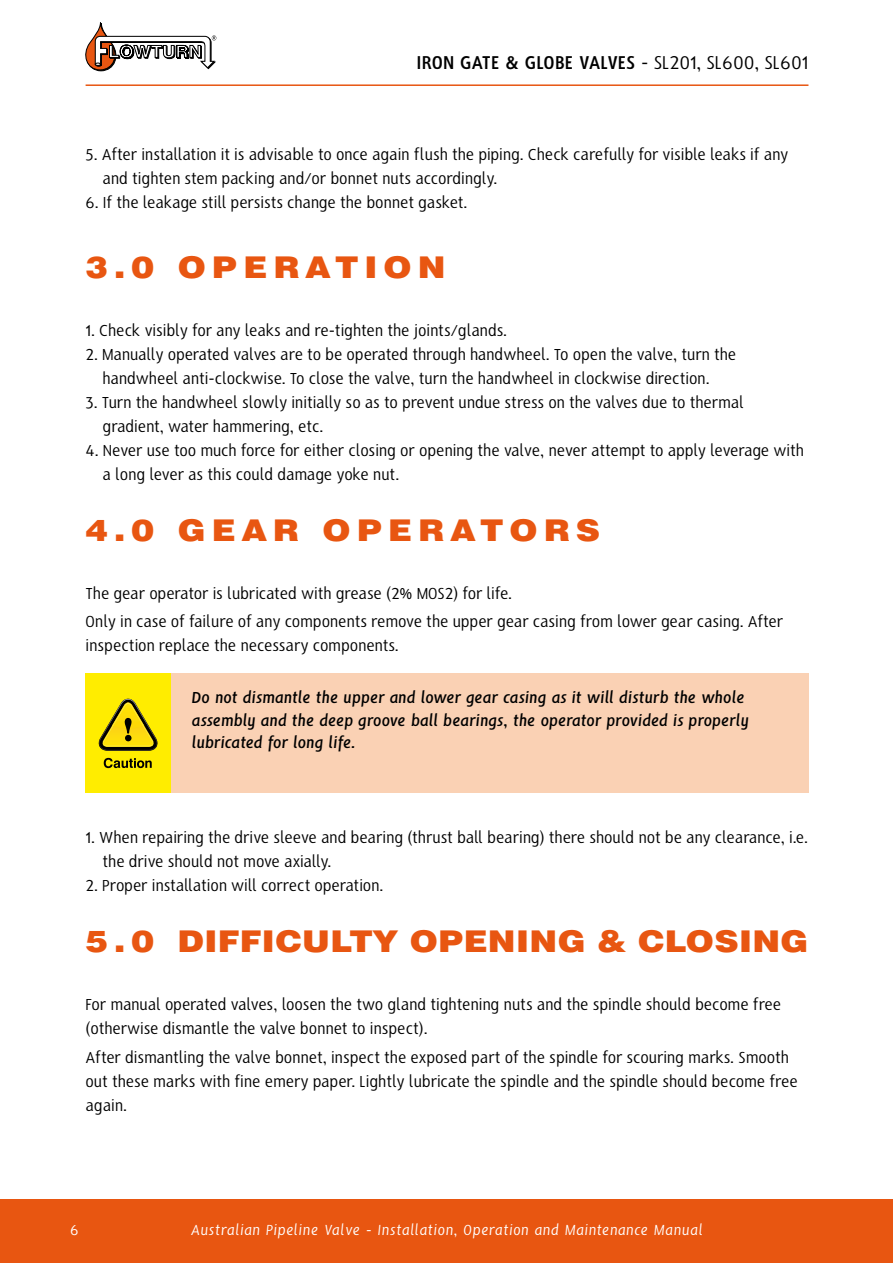
<style>
.page{position:relative;width:893px;height:1263px;background:#fff}
.page>*{position:absolute;margin:0;border:0;box-sizing:border-box;transform-origin:0 0}
.t1{font:900 30px "Swiss 721 BT";letter-spacing:.18em;color:#e85611;scale:1.14 1}
.t2{font:900 30px "Swiss 721 BT";letter-spacing:.01em;color:#e85611;scale:1.14 1}
.t3{font:700 21px "HS Sans";letter-spacing:-.01em;color:#000}
.t4{font:18px/24px "HS Sans";letter-spacing:-.005em;color:#000}
.t5{font:italic 700 18px/22.5px "HS Sans";color:#000}
.t6{font:italic 16.5px "HS Sans";letter-spacing:.035em;color:#fff}
.t7{font:16.5px "HS Sans";color:#fff}
.s1{font-weight:400}
</style>
<div class="page">
<div style="left:0;top:1199px;width:893px;height:64px;background:#e85611"></div>
<hr style="left:86px;top:84px;width:722px;height:2px;background:#e85611">
<svg style="left:86px;top:23px;width:130px;height:48px"></svg>
<div style="left:86px;top:673px;width:85px;height:119px;background:#ffed00"></div>
<svg style="left:99px;top:699px;width:58px;height:52px"></svg>
<svg style="left:104px;top:758px;width:48px;height:10px"></svg>
<div style="left:171px;top:673px;width:637px;height:119px;background:#fad1b4"></div>
<p class="t3" style="left:417px;top:51px;width:393px">IRON GATE &amp; GLOBE VALVES <span class="s1">- SL201, SL600, SL601</span></p>
<p class="t4" style="left:103px;top:143px;width:687px;text-indent:-17px">5. After installation it is advisable to once again flush the piping. Check carefully for visible leaks if any and tighten stem packing and/or bonnet nuts accordingly.</p>
<p class="t4" style="left:86px;top:191px;width:383px">6. If the leakage still persists change the bonnet gasket.</p>
<h1 class="t1" style="left:86px;top:249px;width:317px">3.0 OPERATION</h1>
<p class="t4" style="left:86px;top:319px;width:423px">1. Check visibly for any leaks and re-tighten the joints/glands.</p>
<p class="t4" style="left:86px;top:343px;width:652px;text-align:center">2. Manually operated valves are to be operated through handwheel. To open the valve, turn the handwheel anti-clockwise. To close the valve, turn the handwheel in clockwise direction.</p>
<p class="t4" style="left:103px;top:391px;width:643px;text-indent:-17px">3. Turn the handwheel slowly initially so as to prevent undue stress on the valves due to thermal gradient, water hammering, etc.</p>
<p class="t4" style="left:103px;top:439px;width:703px;text-indent:-17px">4. Never use too much force for either closing or opening the valve, never attempt to apply leverage with a long lever as this could damage yoke nut.</p>
<h1 class="t1" style="left:86px;top:512px;width:453px">4.0 GEAR OPERATORS</h1>
<p class="t4" style="left:86px;top:580px;width:699px;line-height:28.2px">The gear operator is lubricated with grease (2% MOS2) for life.<br>Only in case of failure of any components remove the upper gear casing from lower gear casing. After</p>
<p class="t4" style="left:86px;top:634px;width:315px">inspection replace the necessary components.</p>
<p class="t5" style="left:192px;top:687px;width:559px">Do not dismantle the upper and lower gear casing as it will disturb the whole assembly and the deep groove ball bearings, the operator provided is properly lubricated for long life.</p>
<p class="t4" style="left:103px;top:826px;width:707px;text-indent:-17px">1. When repairing the drive sleeve and bearing (thrust ball bearing) there should not be any clearance, i.e. the drive should not move axially.</p>
<p class="t4" style="left:86px;top:874px;width:299px">2. Proper installation will correct operation.</p>
<h1 class="t2" style="left:86px;top:923px;width:636px">5 . 0 DIFFICULTY OPENING &amp; CLOSING</h1>
<p class="t4" style="left:86px;top:993px;width:697px">For manual operated valves, loosen the two gland tightening nuts and the spindle should become free (otherwise dismantle the valve bonnet to inspect).</p>
<p class="t4" style="left:86px;top:1045px;width:714px">After dismantling the valve bonnet, inspect the exposed part of the spindle for scouring marks. Smooth out these marks with fine emery paper. Lightly lubricate the spindle and the spindle should become free again.</p>
<p class="t7" style="left:70px;top:1222px;width:10px">6</p>
<p class="t6" style="left:191px;top:1222px;width:513px">Australian Pipeline Valve - Installation, Operation and Maintenance Manual</p>
</div>
